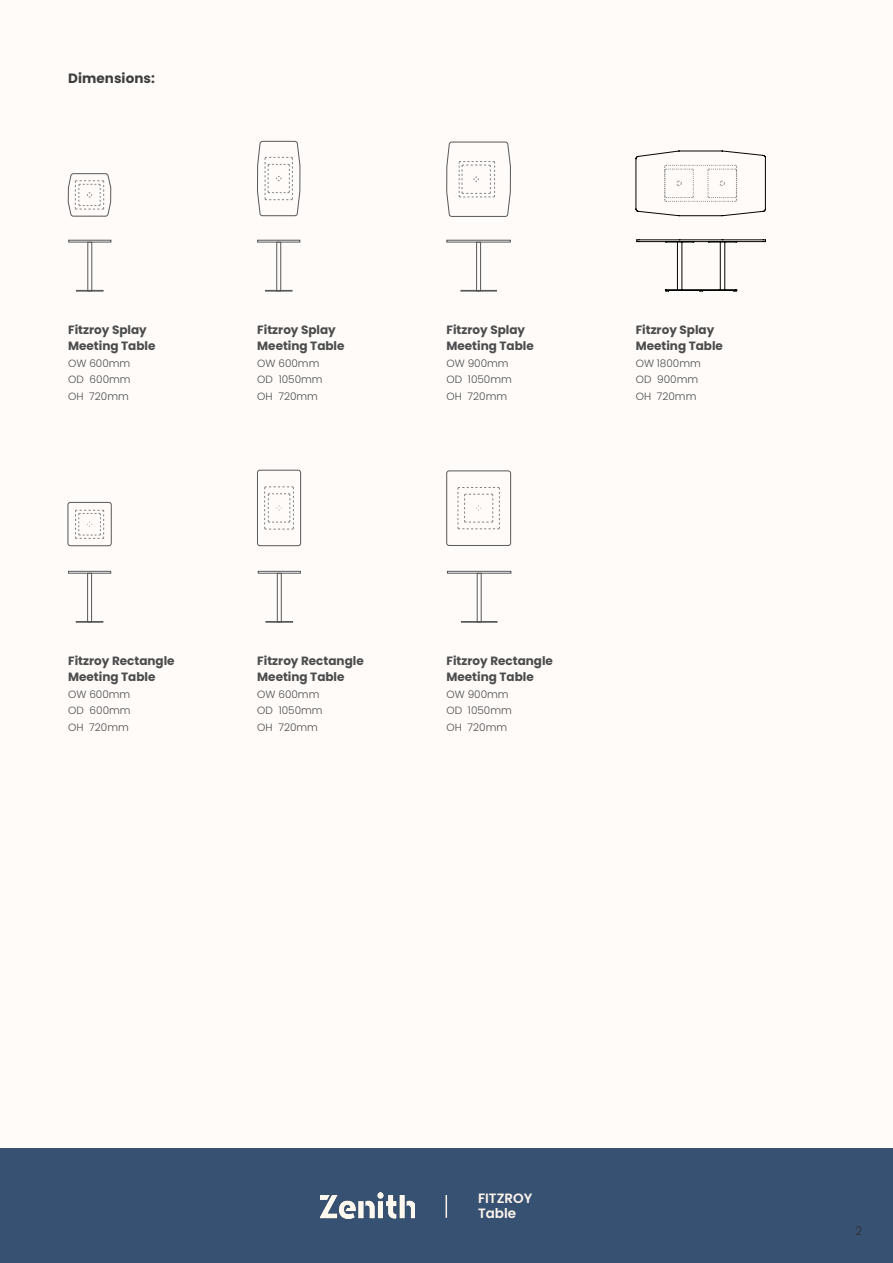
<style>
.page{position:relative;width:893px;height:1263px;background:#fffbf8}
.page>*{position:absolute;margin:0;border:0;box-sizing:border-box;transform-origin:0 0}
.PRODUCT_NAME_BOTTOM{font:600 13.5px "Poppins";color:#fff5ed}
.t1{font:700 13.5px "Poppins";letter-spacing:.005em;color:#3e3e3f}
.t2{font:700 12px/16.5px "Poppins";color:#4b4c4d}
.t3{font:300 12px "Poppins";color:#312f30}
.t4{font:300 10.5px "Poppins";color:#4b4c4d}
</style>
<div class="page">
<div style="left:0;top:1148px;width:893px;height:115px;background:#375172"></div>
<svg style="left:446px;top:1195px;width:1px;height:23px"></svg>
<img style="left:321px;top:1193px;width:94px;height:25px">
<svg style="left:68px;top:173px;width:43px;height:44px"></svg>
<div style="left:68px;top:240px;width:43px;height:2px;border:1px solid #57585a"></div>
<div style="left:88px;top:242px;width:4px;height:49px;border:1px solid #57585a"></div>
<svg style="left:76px;top:290px;width:27px;height:1px"></svg>
<svg style="left:257px;top:141px;width:43px;height:75px"></svg>
<div style="left:257px;top:240px;width:43px;height:2px;border:1px solid #57585a"></div>
<div style="left:276px;top:242px;width:5px;height:49px;border:1px solid #57585a"></div>
<svg style="left:265px;top:290px;width:27px;height:1px"></svg>
<svg style="left:446px;top:142px;width:65px;height:75px"></svg>
<div style="left:447px;top:240px;width:64px;height:2px;border:1px solid #57585a"></div>
<div style="left:476px;top:242px;width:5px;height:49px;border:1px solid #57585a"></div>
<div style="left:461px;top:290px;width:36px;height:1px;border:1px solid #57585a"></div>
<svg style="left:635px;top:151px;width:131px;height:141px"></svg>
<svg style="left:75px;top:510px;width:29px;height:29px"></svg>
<div style="left:68px;top:502px;width:43px;height:44px;border:1px solid #57585a;border-radius:3px"></div>
<div style="left:68px;top:571px;width:43px;height:2px;border:1px solid #57585a"></div>
<div style="left:87px;top:573px;width:5px;height:49px;border:1px solid #57585a"></div>
<svg style="left:76px;top:621px;width:27px;height:1px"></svg>
<div style="left:258px;top:571px;width:43px;height:2px;border:1px solid #57585a"></div>
<div style="left:277px;top:573px;width:4px;height:49px;border:1px solid #57585a"></div>
<svg style="left:266px;top:621px;width:27px;height:1px"></svg>
<svg style="left:264px;top:486px;width:30px;height:44px"></svg>
<div style="left:257px;top:470px;width:44px;height:76px;border:1px solid #57585a;border-radius:3px"></div>
<div style="left:447px;top:571px;width:64px;height:2px;border:1px solid #57585a"></div>
<div style="left:477px;top:573px;width:4px;height:49px;border:1px solid #57585a"></div>
<div style="left:461px;top:621px;width:36px;height:1px;border:1px solid #57585a"></div>
<svg style="left:457px;top:487px;width:43px;height:42px"></svg>
<div style="left:446px;top:471px;width:65px;height:75px;border:1px solid #57585a;border-radius:2px"></div>
<p class="t1" style="left:68px;top:70px;width:88px">Dimensions:</p>
<p class="t2" style="left:68px;top:321px;width:89px">Fitzroy Splay<br>Meeting Table</p>
<p class="t4" style="left:68px;top:357px;width:64px">OW 600mm</p>
<p class="t4" style="left:68px;top:373px;width:64px">OD 600mm</p>
<p class="t4" style="left:68px;top:390px;width:62px">OH 720mm</p>
<p class="t2" style="left:257px;top:321px;width:89px">Fitzroy Splay<br>Meeting Table</p>
<p class="t4" style="left:257px;top:357px;width:64px">OW 600mm</p>
<p class="t4" style="left:257px;top:373px;width:67px">OD 1050mm</p>
<p class="t4" style="left:257px;top:390px;width:62px">OH 720mm</p>
<p class="t2" style="left:446px;top:321px;width:89px">Fitzroy Splay<br>Meeting Table</p>
<p class="t4" style="left:446px;top:357px;width:64px">OW 900mm</p>
<p class="t4" style="left:446px;top:373px;width:67px">OD 1050mm</p>
<p class="t4" style="left:446px;top:390px;width:62px">OH 720mm</p>
<p class="t2" style="left:636px;top:321px;width:89px">Fitzroy Splay<br>Meeting Table</p>
<p class="t4" style="left:636px;top:357px;width:67px">OW 1800mm</p>
<p class="t4" style="left:636px;top:373px;width:64px">OD 900mm</p>
<p class="t4" style="left:636px;top:390px;width:62px">OH 720mm</p>
<p class="t2" style="left:68px;top:652px;width:108px">Fitzroy Rectangle<br>Meeting Table</p>
<p class="t4" style="left:68px;top:688px;width:64px">OW 600mm</p>
<p class="t4" style="left:68px;top:705px;width:64px">OD 600mm</p>
<p class="t4" style="left:68px;top:721px;width:62px">OH 720mm</p>
<p class="t2" style="left:257px;top:652px;width:108px">Fitzroy Rectangle<br>Meeting Table</p>
<p class="t4" style="left:257px;top:688px;width:64px">OW 600mm</p>
<p class="t4" style="left:257px;top:705px;width:67px">OD 1050mm</p>
<p class="t4" style="left:257px;top:721px;width:62px">OH 720mm</p>
<p class="t2" style="left:446px;top:652px;width:108px">Fitzroy Rectangle<br>Meeting Table</p>
<p class="t4" style="left:446px;top:688px;width:64px">OW 900mm</p>
<p class="t4" style="left:446px;top:705px;width:67px">OD 1050mm</p>
<p class="t4" style="left:446px;top:721px;width:62px">OH 720mm</p>
<p class="PRODUCT_NAME_BOTTOM" style="left:478px;top:1190px;width:56px">FITZROY</p>
<p class="PRODUCT_NAME_BOTTOM" style="left:478px;top:1205px;width:40px">Table</p>
<p class="t3" style="left:856px;top:1224px;width:8px">2</p>
</div>
